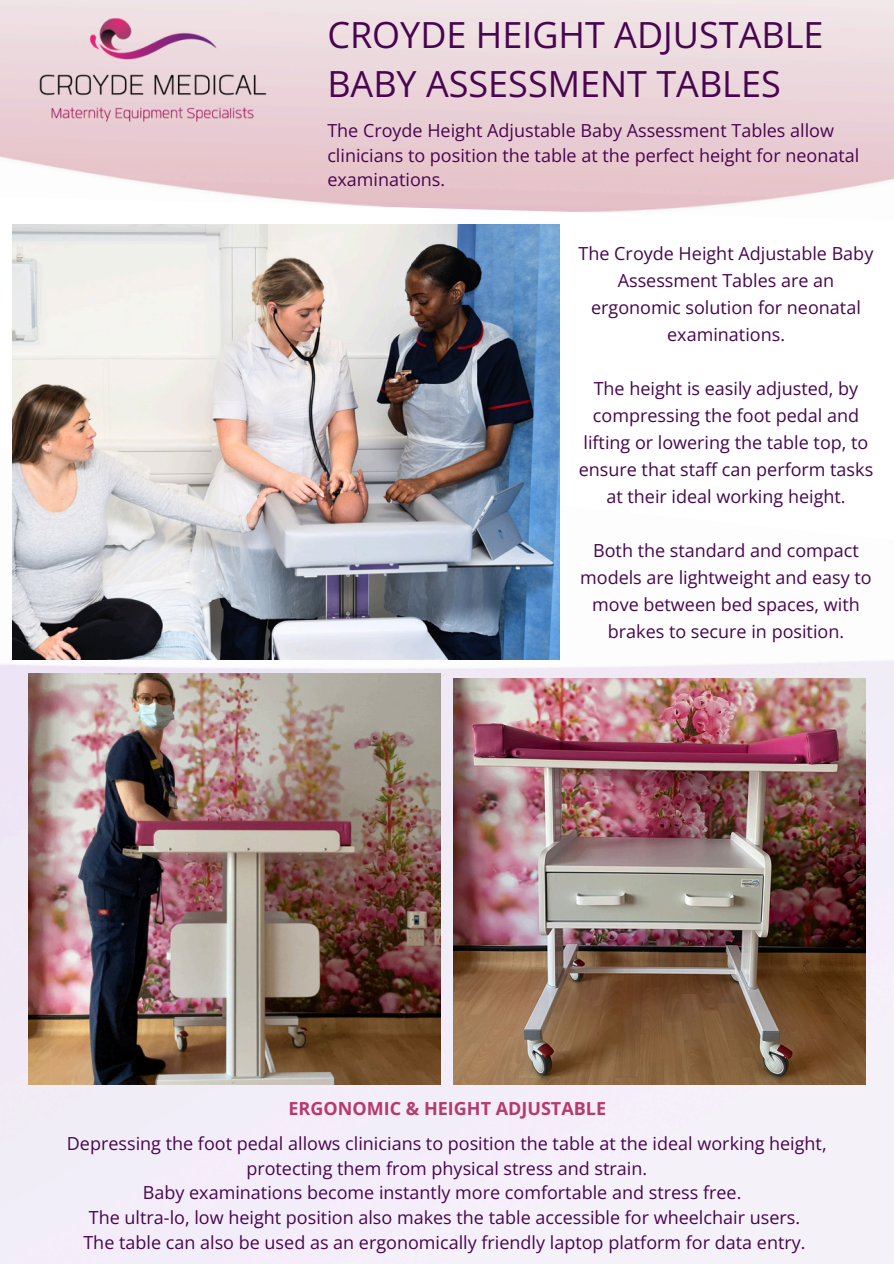
<style>
.page{position:relative;width:894px;height:1264px;background:#fff}
.page>*{position:absolute;margin:0;border:0;box-sizing:border-box;transform-origin:0 0}
.t1{font:36px/49.5px "Open Sans";color:#480550}
.t2{font:18px/27px "Open Sans";color:#480550;text-align:center}
.t3{font:700 18px "Open Sans";color:#b63a6e}
</style>
<div class="page">
<img style="left:0;top:397px;width:893px;height:866px">
<img style="left:28px;top:10px;width:252px;height:120px">
<img style="left:12px;top:224px;width:547px;height:435px">
<img style="left:28px;top:673px;width:412px;height:411px">
<img style="left:453px;top:678px;width:412px;height:406px">
<p class="t1" style="left:327px;top:9px;width:497px">CROYDE HEIGHT ADJUSTABLE<br>BABY ASSESSMENT TABLES</p>
<p class="t2" style="left:327px;top:117px;width:533px;line-height:24.8px;text-align:left">The Croyde Height Adjustable Baby Assessment Tables allow clinicians to position the table at the perfect height for neonatal examinations.</p>
<h1 class="t2" style="left:578px;top:239px;width:296px">The Croyde Height Adjustable Baby<br>Assessment Tables are an ergonomic solution for neonatal examinations.</h1>
<p class="t2" style="left:578px;top:374px;width:296px">The height is easily adjusted, by compressing the foot pedal and lifting or lowering the table top, to ensure that staff can perform tasks at their ideal working height.</p>
<p class="t2" style="left:580px;top:536px;width:293px">Both the standard and compact models are lightweight and easy to move between bed spaces, with brakes to secure in position.</p>
<p class="t3" style="left:288px;top:1095px;width:319px">ERGONOMIC &amp; HEIGHT ADJUSTABLE</p>
<p class="t2" style="left:67px;top:1130px;width:761px;line-height:24.8px">Depressing the foot pedal allows clinicians to position the table at the ideal working height, protecting them from physical stress and strain.</p>
<p class="t2" style="left:143px;top:1178px;width:600px">Baby examinations become instantly more comfortable and stress free.</p>
<p class="t2" style="left:89px;top:1203px;width:712px">The ultra-lo, low height position also makes the table accessible for wheelchair users.</p>
<p class="t2" style="left:83px;top:1228px;width:723px">The table can also be used as an ergonomically friendly laptop platform for data entry.</p>
</div>
